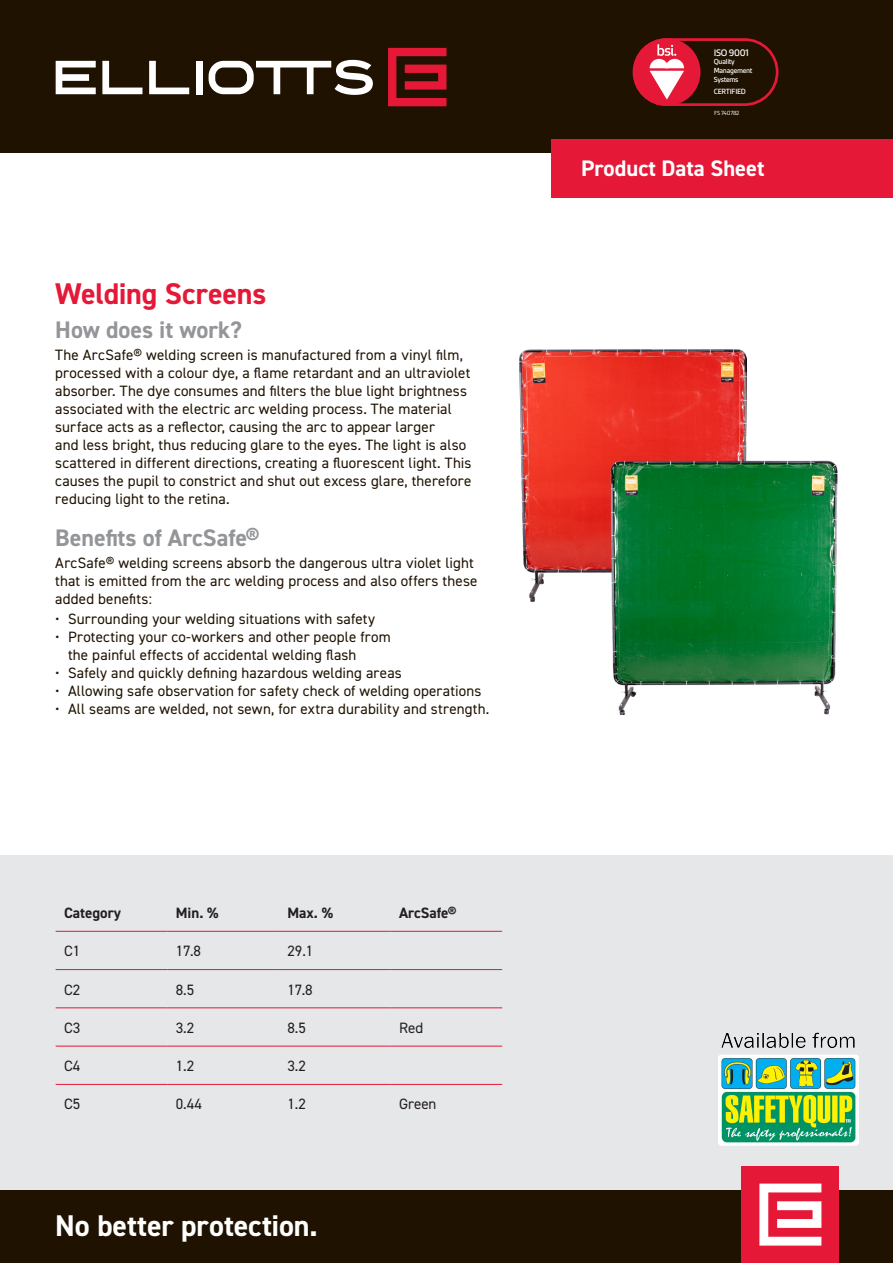
<style>
.page{position:relative;width:893px;height:1263px;background:#fff}
.page>*{position:absolute;margin:0;border:0;box-sizing:border-box;transform-origin:0 0}
.t1{font:700 30px "DIN2014";letter-spacing:-.005em;color:#fff}
.Heading{font:700 30px "DIN2014";letter-spacing:-.01em;color:#e51837}
.Subhead{font:700 24px "DIN2014";color:#939598}
.t2{font:700 22.5px "DIN2014";color:#fff}
.Body{font:15px/18px "DIN2014";letter-spacing:.01em;color:#1f1200}
.Body_BEFORE_LIST{font:15px/18px "DIN2014";letter-spacing:.01em;color:#1f1200}
.Table_Body{font:15px "DIN2014";color:#231f20}
.Table_Heading{font:700 15px "DIN2014";color:#231f20}
.t3{font:500 10.2px "Gesta";letter-spacing:-.035em;color:#fff}
.t4{font:500 8.1px "Gesta";letter-spacing:-.035em;color:#fff}
.t5{font:500 7.95px/8.6px "Gesta";letter-spacing:-.035em;color:#fff}
.t6{font:6.3px "Gesta";letter-spacing:-.035em;color:#fff}
</style>
<div class="page">
<div style="left:0;top:0;width:893px;height:153px;background:#1f1200"></div>
<div style="left:0;top:1189px;width:893px;height:74px;background:#1f1200"></div>
<div style="left:0;top:855px;width:893px;height:334px;background:#e6e7e9"></div>
<img style="left:520px;top:349px;width:227px;height:253px">
<img style="left:611px;top:461px;width:227px;height:253px">
<hr style="left:56px;top:931px;width:111px;height:1px;background:#e51837">
<hr style="left:167px;top:931px;width:112px;height:1px;background:#e51837">
<hr style="left:279px;top:931px;width:112px;height:1px;background:#e51837">
<hr style="left:391px;top:931px;width:111px;height:1px;background:#e51837">
<hr style="left:56px;top:969px;width:111px;height:1px;background:#e51837">
<hr style="left:167px;top:969px;width:112px;height:1px;background:#e51837">
<hr style="left:279px;top:969px;width:112px;height:1px;background:#e51837">
<hr style="left:391px;top:969px;width:111px;height:1px;background:#e51837">
<hr style="left:56px;top:1007px;width:111px;height:1px;background:#e51837">
<hr style="left:167px;top:1007px;width:112px;height:1px;background:#e51837">
<hr style="left:279px;top:1007px;width:112px;height:1px;background:#e51837">
<hr style="left:391px;top:1007px;width:111px;height:1px;background:#e51837">
<hr style="left:56px;top:1046px;width:111px;height:1px;background:#e51837">
<hr style="left:167px;top:1046px;width:112px;height:1px;background:#e51837">
<hr style="left:279px;top:1046px;width:112px;height:1px;background:#e51837">
<hr style="left:391px;top:1046px;width:111px;height:1px;background:#e51837">
<hr style="left:56px;top:1084px;width:111px;height:1px;background:#e51837">
<hr style="left:167px;top:1084px;width:112px;height:1px;background:#e51837">
<hr style="left:279px;top:1084px;width:112px;height:1px;background:#e51837">
<hr style="left:391px;top:1084px;width:111px;height:1px;background:#e51837">
<div style="left:551px;top:139px;width:342px;height:59px;background:#e51837"></div>
<svg style="left:388px;top:48px;width:58px;height:58px"></svg>
<div style="left:196px;top:61px;width:6px;height:33px;background:#fff"></div>
<svg style="left:209px;top:60px;width:164px;height:35px"></svg>
<svg style="left:56px;top:61px;width:40px;height:33px"></svg>
<svg style="left:102px;top:61px;width:40px;height:33px"></svg>
<svg style="left:149px;top:61px;width:40px;height:33px"></svg>
<div style="left:741px;top:1166px;width:98px;height:97px;background:#e51837"></div>
<svg style="left:759px;top:1183px;width:62px;height:62px"></svg>
<svg style="left:633px;top:38px;width:145px;height:68px"></svg>
<img style="left:718px;top:1032px;width:140px;height:114px">
<p class="Heading" style="left:55px;top:274px;width:213px">Welding Screens</p>
<p class="Subhead" style="left:55px;top:314px;width:188px">How does it work?</p>
<p class="Body" style="left:55px;top:346px;width:418px">The ArcSafe® welding screen is manufactured from a vinyl film, processed with a colour dye, a flame retardant and an ultraviolet absorber. The dye consumes and filters the blue light brightness associated with the electric arc welding process. The material surface acts as a reflector, causing the arc to appear larger<br>and less bright, thus reducing glare to the eyes. The light is also scattered in different directions, creating a fluorescent light. This causes the pupil to constrict and shut out excess glare, therefore reducing light to the retina.</p>
<p class="Subhead" style="left:55px;top:522px;width:206px">Benefits of ArcSafe®</p>
<p class="Body_BEFORE_LIST" style="left:55px;top:554px;width:424px">ArcSafe® welding screens absorb the dangerous ultra violet light that is emitted from the arc welding process and also offers these added benefits:</p>
<p class="Body" style="left:55px;top:610px;width:321px">• Surrounding your welding situations with safety</p>
<p class="Body" style="left:68px;top:628px;width:324px;text-indent:-13px">• Protecting your co-workers and other people from the painful effects of accidental welding flash</p>
<p class="Body" style="left:55px;top:664px;width:348px">• Safely and quickly defining hazardous welding areas</p>
<p class="Body" style="left:55px;top:682px;width:428px">• Allowing safe observation for safety check of welding operations</p>
<p class="Body" style="left:55px;top:700px;width:436px">• All seams are welded, not sewn, for extra durability and strength.</p>
<p class="Table_Heading" style="left:64px;top:903px;width:58px">Category</p>
<p class="Table_Heading" style="left:176px;top:903px;width:44px">Min. %</p>
<p class="Table_Heading" style="left:287px;top:903px;width:47px">Max. %</p>
<p class="Table_Heading" style="left:399px;top:903px;width:59px">ArcSafe®</p>
<p class="Table_Body" style="left:64px;top:942px;width:18px">C1</p>
<p class="Table_Body" style="left:176px;top:942px;width:27px">17.8</p>
<p class="Table_Body" style="left:287px;top:942px;width:28px">29.1</p>
<p class="Table_Body" style="left:64px;top:980px;width:18px">C2</p>
<p class="Table_Body" style="left:176px;top:980px;width:20px">8.5</p>
<p class="Table_Body" style="left:287px;top:980px;width:27px">17.8</p>
<p class="Table_Body" style="left:64px;top:1018px;width:18px">C3</p>
<p class="Table_Body" style="left:176px;top:1018px;width:20px">3.2</p>
<p class="Table_Body" style="left:287px;top:1018px;width:20px">8.5</p>
<p class="Table_Body" style="left:399px;top:1018px;width:26px">Red</p>
<p class="Table_Body" style="left:64px;top:1056px;width:18px">C4</p>
<p class="Table_Body" style="left:176px;top:1056px;width:20px">1.2</p>
<p class="Table_Body" style="left:287px;top:1056px;width:20px">3.2</p>
<p class="Table_Body" style="left:64px;top:1095px;width:18px">C5</p>
<p class="Table_Body" style="left:176px;top:1095px;width:28px">0.44</p>
<p class="Table_Body" style="left:287px;top:1095px;width:20px">1.2</p>
<p class="Table_Body" style="left:399px;top:1095px;width:39px">Green</p>
<h1 class="t1" style="left:55px;top:1206px;width:264px">No better protection.</h1>
<p class="t3" style="left:714px;top:47px;width:37px">ISO 9001</p>
<p class="t5" style="left:714px;top:58px;width:40px">Quality<br>Management<br>Systems</p>
<p class="t4" style="left:714px;top:87px;width:34px">CERTIFIED</p>
<p class="t6" style="left:714px;top:109px;width:27px">FS 740782</p>
<h3 class="t2" style="left:581px;top:154px;width:185px">Product Data Sheet</h3>
</div>
